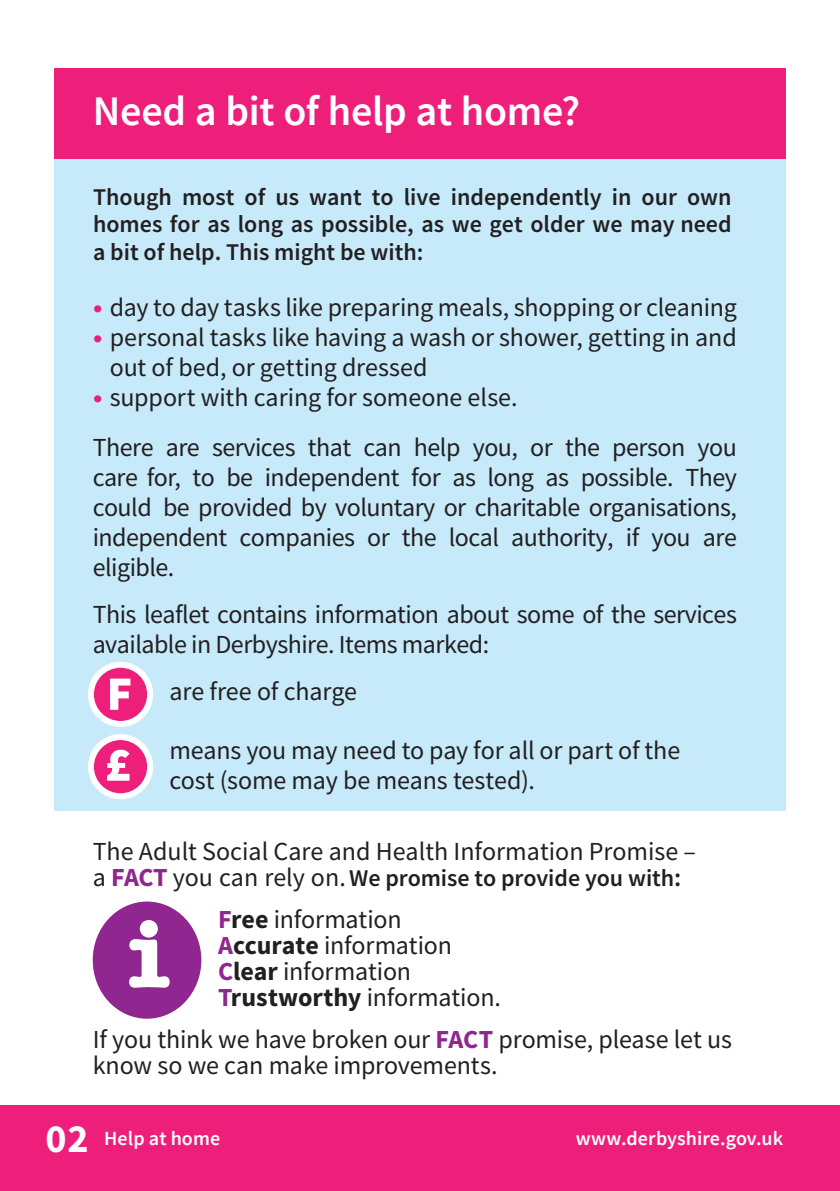
<style>
.page{position:relative;width:840px;height:1191px;background:#fff}
.page>*{position:absolute;margin:0;border:0;box-sizing:border-box;transform-origin:0 0}
.t1{font:600 42px "Source Sans Pro";letter-spacing:-.005em;color:#fff}
.t2{font:26px/30px "Source Sans Pro";letter-spacing:-.01em;color:#231f20}
.t3{font:600 24px/27.6px "Source Sans Pro";color:#231f20;text-align:justify}
.t4{font:600 20px "Source Sans Pro";letter-spacing:.005em;color:#fff}
.s1{font-family:"Helvetica Neue";font-size:20px;color:#ee1e7b}
.s2{font-weight:400;font-size:26px}
.s3{font-weight:700;font-size:26px;color:#90268f}
.s4{font-size:26px}
.s5{font-weight:700;color:#90268f}
.s6{font-weight:700}
.s7{font-weight:700;font-size:40px}
</style>
<div class="page">
<div style="left:54px;top:68px;width:731px;height:743px;background:#c6eafa"></div>
<div style="left:54px;top:68px;width:731px;height:91px;background:#ee1e7b"></div>
<svg style="left:91px;top:737px;width:59px;height:59px;background:#f03f8e"></svg>
<div style="left:88px;top:734px;width:65px;height:65px;border:6px solid #fff;border-radius:50%"></div>
<svg style="left:91px;top:665px;width:59px;height:59px;background:#f03c8c"></svg>
<div style="left:88px;top:662px;width:65px;height:65px;border:6px solid #fff;border-radius:50%"></div>
<svg style="left:110px;top:678px;width:20px;height:32px"></svg>
<svg style="left:107px;top:749px;width:22px;height:31px"></svg>
<div style="left:93px;top:901px;width:108px;height:117px;background:#90268f;border-radius:50%"></div>
<svg style="left:129px;top:920px;width:40px;height:67px"></svg>
<div style="left:0;top:1106px;width:839px;height:85px;background:#ee1e7b"></div>
<h2 class="t1" style="left:93px;top:85px;width:488px">Need a bit of help at home?</h2>
<p class="t3" style="left:93px;top:183px;width:640px">Though most of us want to live independently in our own homes for as long as possible, as we get older we may need a bit of help. This might be with:</p>
<p class="t2" style="left:93px;top:292px;width:645px"><span class="s1">•</span> day to day tasks like preparing meals, shopping or cleaning</p>
<p class="t2" style="left:110px;top:322px;width:628px;text-indent:-17px"><span class="s1">•</span> personal tasks like having a wash or shower, getting in and out of bed, or getting dressed</p>
<p class="t2" style="left:93px;top:382px;width:426px"><span class="s1">•</span> support with caring for someone else.</p>
<p class="t2" style="left:93px;top:432px;width:645px;text-align:justify">There are services that can help you, or the person you care for, to be independent for as long as possible. They could be provided by voluntary or charitable organisations, independent companies or the local authority, if you are eligible.</p>
<p class="t2" style="left:93px;top:599px;width:645px">This leaflet contains information about some of the services available in Derbyshire. Items marked:</p>
<p class="t2" style="left:169px;top:676px;width:189px">are free of charge</p>
<p class="t2" style="left:169px;top:735px;width:512px">means you may need to pay for all or part of the cost (some may be means tested).</p>
<p class="t2" style="left:93px;top:836px;width:604px">The Adult Social Care and Health Information Promise –</p>
<p class="t3" style="left:93px;top:863px;width:589px"><span class="s2">a</span> <span class="s3">FACT</span> <span class="s2">you can rely on.</span> We promise to provide you with<span class="s4">:</span></p>
<p class="t2" style="left:218px;top:906px;width:284px;line-height:26px"><span class="s5">F</span><span class="s6">ree</span> information<br><span class="s5">A</span><span class="s6">ccurate</span> information<br><span class="s5">C</span><span class="s6">lear</span> information<br><span class="s5">T</span><span class="s6">rustworthy</span> information.</p>
<p class="t2" style="left:93px;top:1026px;width:640px;line-height:26px">If you think we have broken our <span class="s5">FACT</span> promise, please let us know so we can make improvements.</p>
<p class="t4" style="left:45px;top:1125px;width:176px"><span class="s7">02</span> Help at home</p>
<p class="t4" style="left:575px;top:1125px;width:209px">www.derbyshire.gov.uk</p>
</div>
